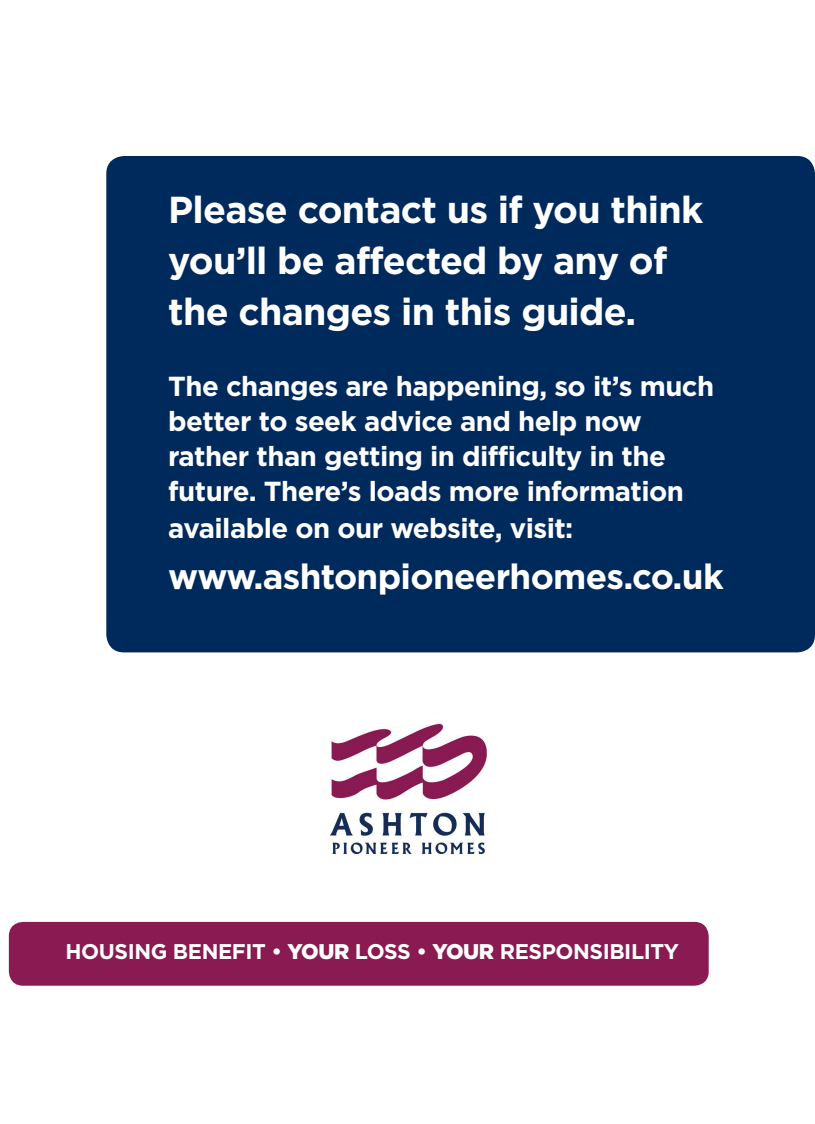
<style>
.page{position:relative;width:815px;height:1124px;background:#fff}
.page>*{position:absolute;margin:0;border:0;box-sizing:border-box;transform-origin:0 0}
.t1{font:700 37.5px/51.2px "Gotham";letter-spacing:-.02em;color:#fff}
.t2{font:700 35px "Gotham";letter-spacing:-.02em;color:#fff}
.t3{font:700 27.5px/35px "Gotham";letter-spacing:-.02em;color:#fff}
.t4{font:700 21.25px "Gotham";letter-spacing:-.02em;color:#fff}
.s1{font-weight:900}
</style>
<div class="page">
<img style="left:330px;top:723px;width:157px;height:132px">
<div style="left:106px;top:156px;width:709px;height:496px;background:#00295c;border-radius:18px"></div>
<div style="left:9px;top:921px;width:700px;height:64px;background:#891a52;border-radius:14px"></div>
<h1 class="t1" style="left:168px;top:183px;width:537px">Please contact us if you think you’ll be affected by any of the changes in this guide.</h1>
<p class="t3" style="left:168px;top:367px;width:547px">The changes are happening, so it’s much better to seek advice and help now rather than getting in difficulty in the future. There’s loads more information</p>
<p class="t3" style="left:168px;top:510px;width:407px">available on our website, visit:</p>
<p class="t2" style="left:168px;top:556px;width:557px">www.ashtonpioneerhomes.co.uk</p>
<p class="t4" style="left:66px;top:939px;width:615px">HOUSING BENEFIT • <span class="s1">YOUR</span> LOSS • <span class="s1">YOUR</span> RESPONSIBILITY</p>
</div>
